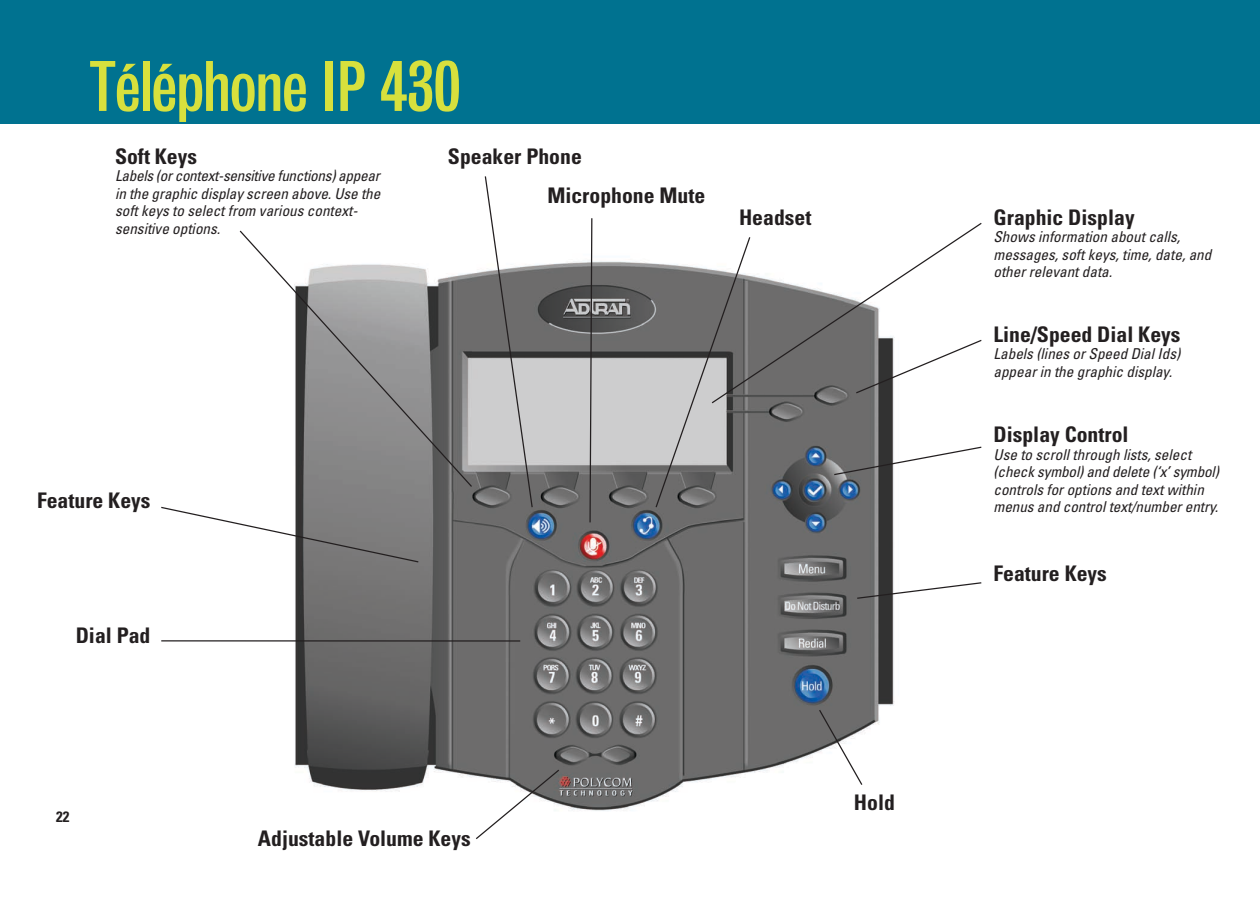
<style>
.page{position:relative;width:1260px;height:900px;background:#fff}
.page>*{position:absolute;margin:0;border:0;box-sizing:border-box;transform-origin:0 0}
.t1{font:65px "Bureau Grotesque Three Three";color:#d7e03d}
.t2{font:700 condensed 21.5px "Univers";color:#231f20}
.t3{font:italic condensed 15px/17.5px "Univers";color:#231f20}
.t4{font:700 condensed 15px "Univers";color:#231f20}
</style>
<div class="page">
<svg style="left:161px;top:222px;width:821px;height:617px"></svg>
<svg style="left:484px;top:176px;width:267px;height:348px"></svg>
<div style="left:0;top:0;width:1260px;height:124px;background:#007290"></div>
<h1 class="t1" style="left:90px;top:50px;width:372px">Téléphone IP 430</h1>
<h2 class="t2" style="left:115px;top:143px;width:84px">Soft Keys</h2>
<p class="t3" style="left:115px;top:167px;width:267px">Labels (or context-sensitive functions) appear in the graphic display screen above. Use the soft keys to select from various context&shy;sensitive options.</p>
<h2 class="t2" style="left:448px;top:143px;width:135px">Speaker Phone</h2>
<h2 class="t2" style="left:547px;top:182px;width:160px">Microphone Mute</h2>
<h2 class="t2" style="left:739px;top:204px;width:74px">Headset</h2>
<h2 class="t2" style="left:37px;top:488px;width:115px">Feature Keys</h2>
<h2 class="t2" style="left:76px;top:623px;width:76px">Dial Pad</h2>
<p class="t4" style="left:56px;top:807px;width:15px">22</p>
<h2 class="t2" style="left:258px;top:825px;width:214px">Adjustable Volume Keys</h2>
<h2 class="t2" style="left:854px;top:789px;width:43px">Hold</h2>
<h2 class="t2" style="left:994px;top:204px;width:143px">Graphic Display</h2>
<p class="t3" style="left:994px;top:228px;width:219px">Shows information about calls, messages, soft keys, time, date, and other relevant data.</p>
<h2 class="t2" style="left:994px;top:321px;width:189px">Line/Speed Dial Keys</h2>
<p class="t3" style="left:994px;top:345px;width:188px">Labels (lines or Speed Dial Ids) appear in the graphic display.</p>
<h2 class="t2" style="left:994px;top:421px;width:137px">Display Control</h2>
<p class="t3" style="left:994px;top:446px;width:227px">Use to scroll through lists, select (check symbol) and delete (‘x’ symbol) controls for options and text within menus and control text/number entry.</p>
<h2 class="t2" style="left:994px;top:560px;width:115px">Feature Keys</h2>
</div>
